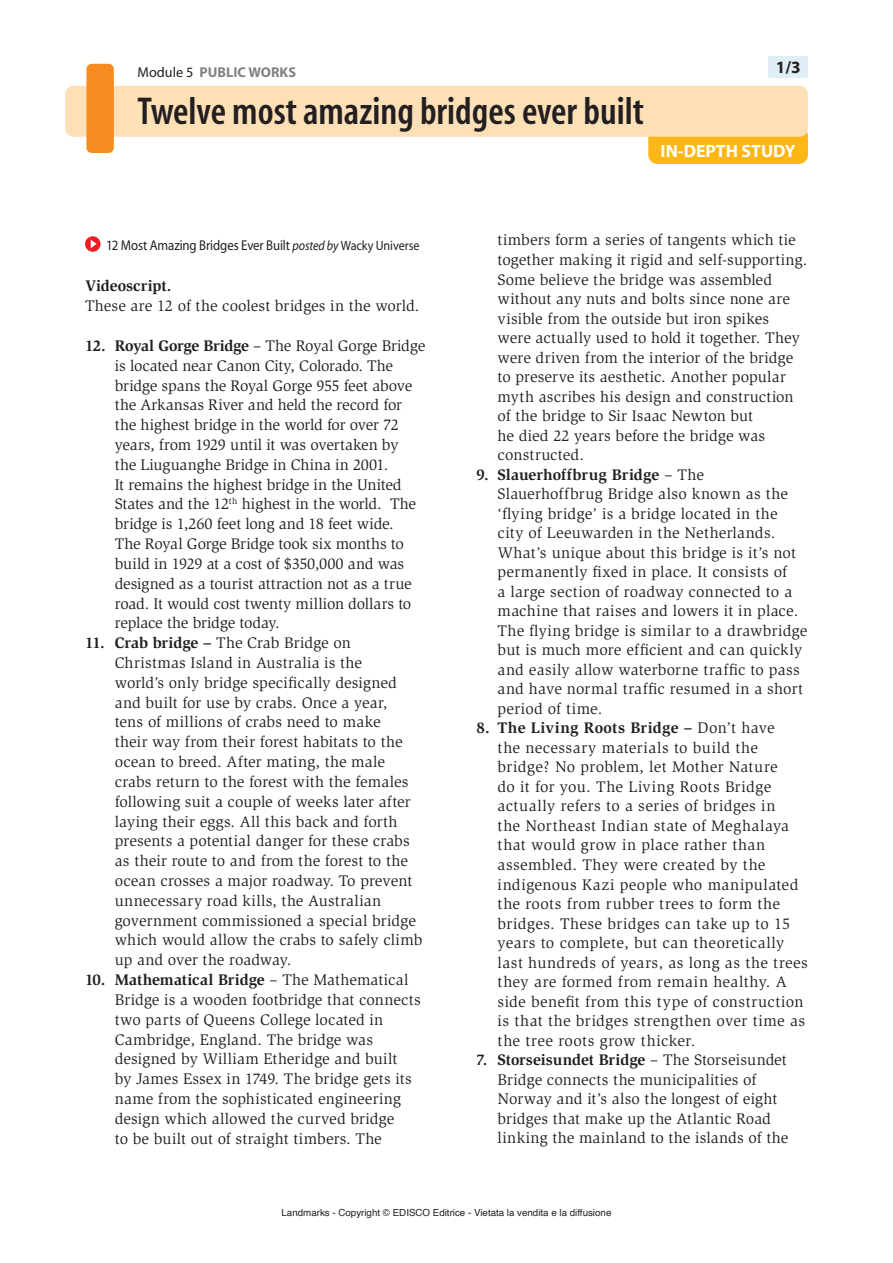
<style>
.page{position:relative;width:893px;height:1263px;background:#fff}
.page>*{position:absolute;margin:0;border:0;box-sizing:border-box;transform-origin:0 0}
.t1{font:600 condensed 39px "Myriad";color:#231f20}
.t2{font:700 17.85px "Myriad";color:#fff}
.t3{font:700 17.25px "Myriad Pro";color:#231f20}
.t4{font:15.75px/19.5px "Slimbach";letter-spacing:.01em;color:#231f20}
.t5{font:15.75px/19.8px "Slimbach";letter-spacing:-.015em;color:#231f20}
.t6{font:700 15.75px "Slimbach";color:#231f20}
.t7{font:14.25px "Myriad";letter-spacing:-.01em;color:#231f20;scale:.9 1}
.t8{font:700 14.25px "Myriad";color:#808285}
.t9{font:9.75px "Helvetica";color:#231f20}
.s1{font-weight:400;color:#231f20}
.s2{font-style:italic;font-size:13.5px}
.s3{font-size:13.5px}
.s4{font-weight:700}
</style>
<div class="page">
<div style="left:768px;top:57px;width:40px;height:21px;background:#dfeef4"></div>
<svg style="left:85px;top:236px;width:16px;height:16px"></svg>
<svg style="left:91px;top:240px;width:6px;height:8px"></svg>
<div style="left:648px;top:127px;width:160px;height:37px;background:#fcb615;border-radius:9px"></div>
<div style="left:65px;top:86px;width:743px;height:51px;background:#fee0b6;border-radius:9px"></div>
<div style="left:86px;top:64px;width:28px;height:89px;background:#f68b1f;border-radius:5px"></div>
<p class="t8" style="left:137px;top:64px;width:160px"><span class="s1">Module 5</span> PUBLIC WORKS</p>
<h1 class="t1" style="left:137px;top:92px;width:508px">Twelve most amazing bridges ever built</h1>
<p class="t3" style="left:776px;top:56px;width:26px">1/3</p>
<p class="t2" style="left:661px;top:141px;width:137px">IN-DEPTH STUDY</p>
<p class="t7" style="left:106px;top:238px;width:350px">12 Most Amazing Bridges Ever Built <span class="s2">posted by</span> <span class="s3">Wacky Universe</span></p>
<p class="t6" style="left:85px;top:277px;width:88px">Videoscript.</p>
<p class="t4" style="left:85px;top:296px;width:336px">These are 12 of the coolest bridges in the world.</p>
<p class="t5" style="left:115px;top:336px;width:312px;text-indent:-30px"><span class="s4">12. Royal Gorge Bridge</span> – The Royal Gorge Bridge is located near Canon City, Colorado. The bridge spans the Royal Gorge 955 feet above the Arkansas River and held the record for the highest bridge in the world for over 72 years, from 1929 until it was overtaken by<br>the Liuguanghe Bridge in China in 2001.<br>It remains the highest bridge in the United States and the 12<sup>th</sup> highest in the world. The bridge is 1,260 feet long and 18 feet wide.<br>The Royal Gorge Bridge took six months to build in 1929 at a cost of $350,000 and was designed as a tourist attraction not as a true road. It would cost twenty million dollars to replace the bridge today.</p>
<p class="t4" style="left:115px;top:633px;width:309px;text-indent:-30px"><span class="s4">11. Crab bridge –</span> The Crab Bridge on Christmas Island in Australia is the<br>world’s only bridge specifically designed and built for use by crabs. Once a year,<br>tens of millions of crabs need to make<br>their way from their forest habitats to the ocean to breed. After mating, the male crabs return to the forest with the females following suit a couple of weeks later after laying their eggs. All this back and forth presents a potential danger for these crabs as their route to and from the forest to the ocean crosses a major roadway. To prevent unnecessary road kills, the Australian government commissioned a special bridge which would allow the crabs to safely climb up and over the roadway.</p>
<p class="t4" style="left:115px;top:970px;width:308px;text-indent:-30px"><span class="s4">10. Mathematical Bridge</span> – The Mathematical Bridge is a wooden footbridge that connects two parts of Queens College located in Cambridge, England. The bridge was designed by William Etheridge and built<br>by James Essex in 1749. The bridge gets its name from the sophisticated engineering design which allowed the curved bridge<br>to be built out of straight timbers. The</p>
<p class="t4" style="left:498px;top:231px;width:311px">timbers form a series of tangents which tie together making it rigid and self-supporting.<br>Some believe the bridge was assembled without any nuts and bolts since none are visible from the outside but iron spikes<br>were actually used to hold it together. They were driven from the interior of the bridge to preserve its aesthetic. Another popular myth ascribes his design and construction of the bridge to Sir Isaac Newton but<br>he died 22 years before the bridge was constructed.</p>
<p class="t4" style="left:498px;top:465px;width:311px;text-indent:-21px"><span class="s4">9. Slauerhoffbrug Bridge</span> – The Slauerhoffbrug Bridge also known as the ‘flying bridge’ is a bridge located in the city of Leeuwarden in the Netherlands.<br>What’s unique about this bridge is it’s not permanently fixed in place. It consists of<br>a large section of roadway connected to a machine that raises and lowers it in place.<br>The flying bridge is similar to a drawbridge but is much more efficient and can quickly and easily allow waterborne traffic to pass and have normal traffic resumed in a short period of time.</p>
<p class="t4" style="left:498px;top:718px;width:312px;text-indent:-21px"><span class="s4">8. The Living Roots Bridge –</span> Don’t have<br>the necessary materials to build the bridge? No problem, let Mother Nature<br>do it for you. The Living Roots Bridge actually refers to a series of bridges in<br>the Northeast Indian state of Meghalaya that would grow in place rather than assembled. They were created by the indigenous Kazi people who manipulated the roots from rubber trees to form the bridges. These bridges can take up to 15 years to complete, but can theoretically last hundreds of years, as long as the trees they are formed from remain healthy. A side benefit from this type of construction is that the bridges strengthen over time as the tree roots grow thicker.</p>
<p class="t4" style="left:498px;top:1050px;width:292px;text-indent:-21px"><span class="s4">7. Storseisundet Bridge</span> – The Storseisundet Bridge connects the municipalities of Norway and it’s also the longest of eight bridges that make up the Atlantic Road linking the mainland to the islands of the</p>
<p class="t9" style="left:282px;top:1205px;width:331px">Landmarks - Copyright © EDISCO Editrice - Vietata la vendita e la diffusione</p>
</div>
